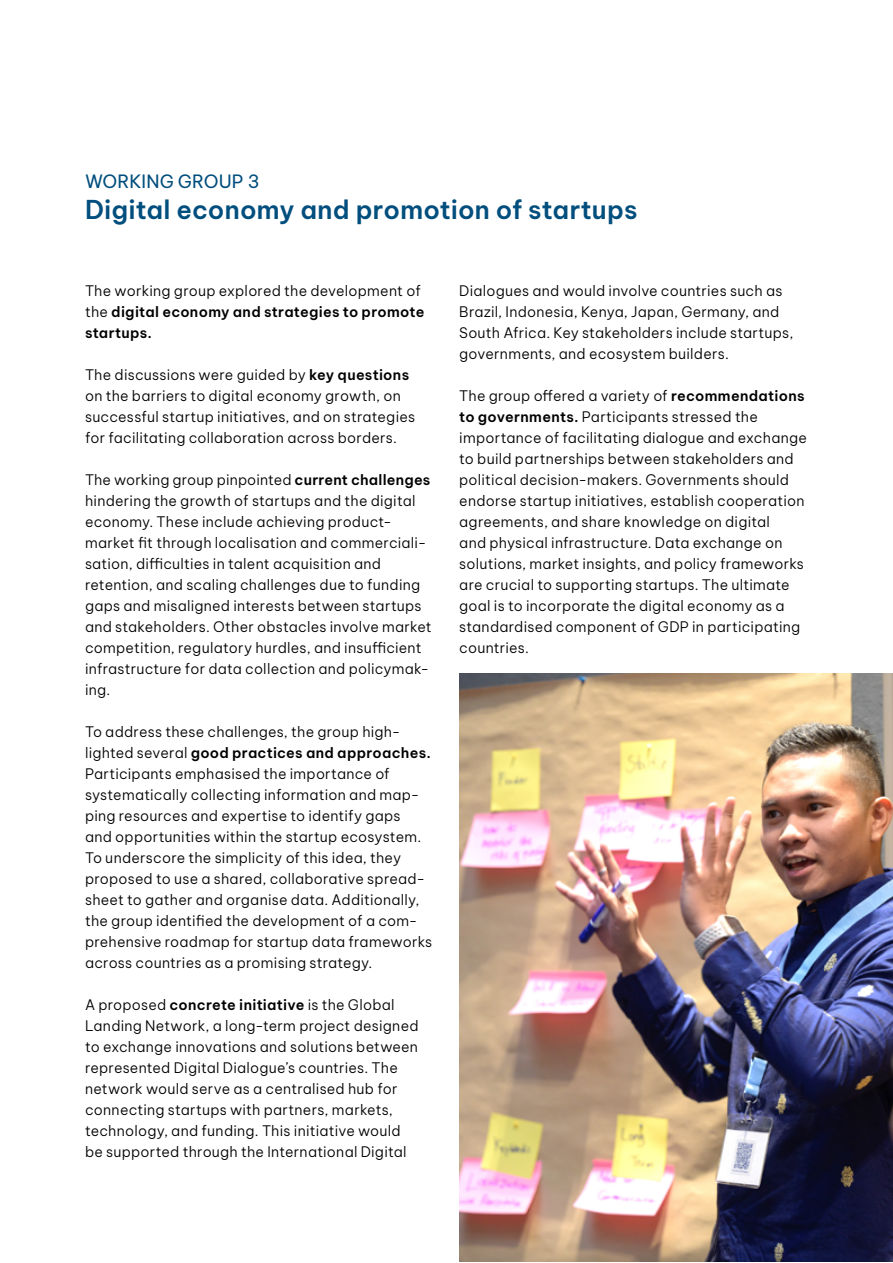
<style>
.page{position:relative;width:893px;height:1263px;background:#fff}
.page>*{position:absolute;margin:0;border:0;box-sizing:border-box;transform-origin:0 0}
.t1{font:600 25.5px "Be Vietnam Pro";letter-spacing:.005em;color:#004e7d}
.t2{font:18px "Be Vietnam Pro";letter-spacing:.005em;color:#004e7d}
.t3{font:300 14.25px/21px "Be Vietnam Pro";letter-spacing:.015em;color:#000}
.t4{font:600 14.25px/21px "Be Vietnam Pro";letter-spacing:.015em;color:#000}
.s1{font-weight:300}
.s2{font-weight:600}
</style>
<div class="page">
<img style="left:459px;top:674px;width:434px;height:588px">
<p class="t2" style="left:85px;top:166px;width:176px">WORKING GROUP 3</p>
<h1 class="t1" style="left:85px;top:188px;width:554px">Digital economy and promotion of startups</h1>
<p class="t4" style="left:85px;top:279px;width:341px"><span class="s1">The working group explored the development of the</span> digital economy and strategies to promote startups.</p>
<p class="t3" style="left:85px;top:363px;width:332px">The discussions were guided by <span class="s2">key questions </span>on the barriers to digital economy growth, on successful startup initiatives, and on strategies for facilitating collaboration across borders.</p>
<p class="t3" style="left:85px;top:468px;width:348px">The working group pinpointed <span class="s2">current challenges </span>hindering the growth of startups and the digital economy. These include achieving product&shy;market fit through localisation and commerciali&shy;sation, difficulties in talent acquisition and retention, and scaling challenges due to funding gaps and misaligned interests between startups and stakeholders. Other obstacles involve market competition, regulatory hurdles, and insufficient infrastructure for data collection and policymak&shy;ing.</p>
<p class="t3" style="left:85px;top:720px;width:349px">To address these challenges, the group high&shy;lighted several <span class="s2">good practices and approaches.<br></span>Participants emphasised the importance of systematically collecting information and map&shy;ping resources and expertise to identify gaps<br>and opportunities within the startup ecosystem.<br>To underscore the simplicity of this idea, they proposed to use a shared, collaborative spread&shy;sheet to gather and organise data. Additionally, the group identified the development of a com&shy;prehensive roadmap for startup data frameworks across countries as a promising strategy.</p>
<p class="t3" style="left:85px;top:993px;width:335px">A proposed <span class="s2">concrete initiative</span> is the Global Landing Network, a long-term project designed to exchange innovations and solutions between represented Digital Dialogue’s countries. The network would serve as a centralised hub for connecting startups with partners, markets, technology, and funding. This initiative would be supported through the International Digital</p>
<p class="t3" style="left:459px;top:279px;width:336px">Dialogues and would involve countries such as Brazil, Indonesia, Kenya, Japan, Germany, and South Africa. Key stakeholders include startups, governments, and ecosystem builders.</p>
<p class="t3" style="left:459px;top:384px;width:349px">The group offered a variety of <span class="s2">recommendations to governments.</span> Participants stressed the importance of facilitating dialogue and exchange to build partnerships between stakeholders and political decision-makers. Governments should endorse startup initiatives, establish cooperation agreements, and share knowledge on digital<br>and physical infrastructure. Data exchange on solutions, market insights, and policy frameworks are crucial to supporting startups. The ultimate goal is to incorporate the digital economy as a standardised component of GDP in participating countries.</p>
</div>
